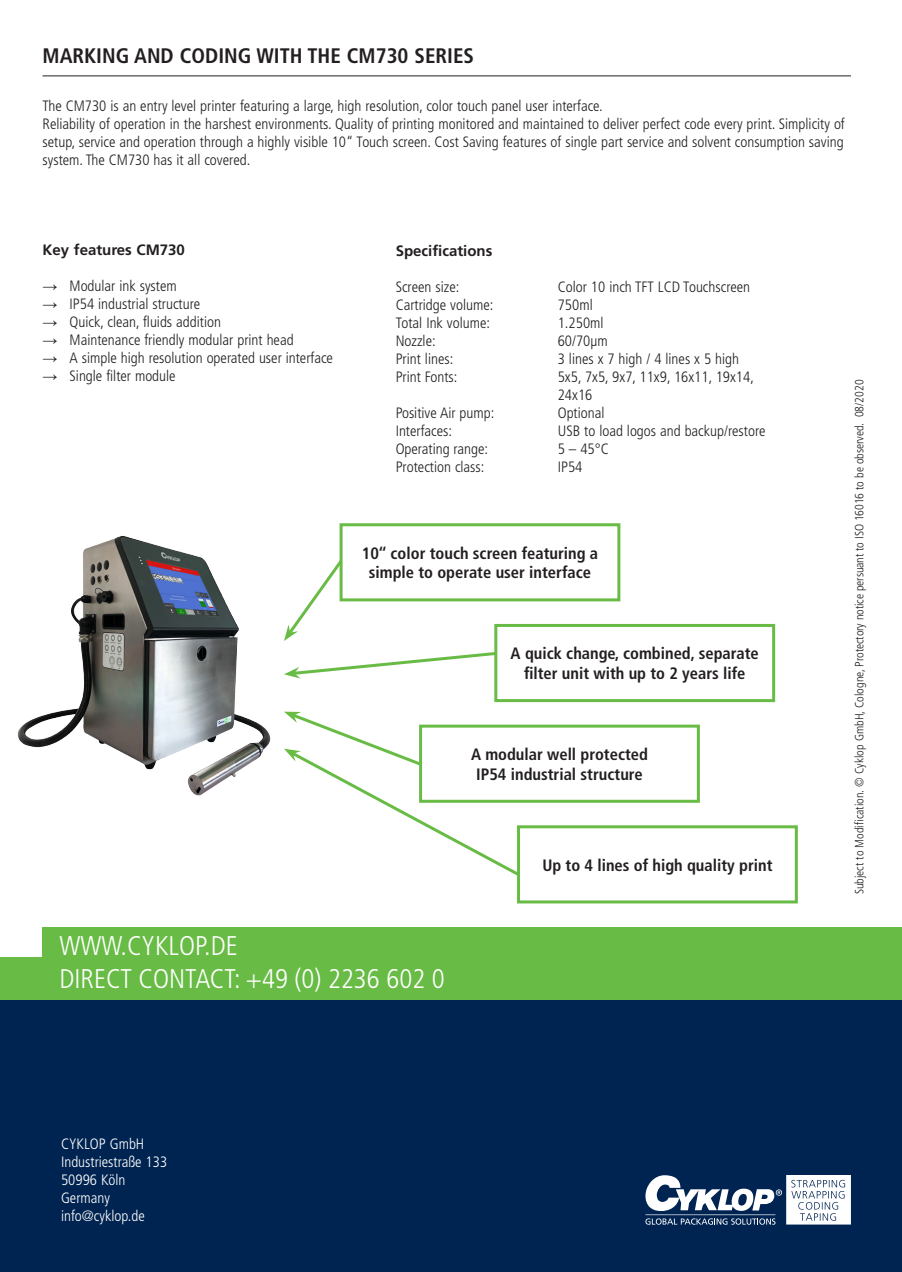
<style>
.page{position:relative;width:902px;height:1272px;background:#fff}
.page>*{position:absolute;margin:0;border:0;box-sizing:border-box;transform-origin:0 0}
.text8{font:300 condensed 27px "Frutiger LT";color:#fff}
.t1{font:700 condensed 21px "Frutiger LT";color:#231f20}
.text8-2{font:700 condensed 16.5px/19.8px "Frutiger LT";color:#231f20;text-align:center}
.t2{font:300 condensed 15px/18px "Frutiger LT";color:#231f20;text-align:justify}
.Copy{font:300 condensed 15px/18px "Frutiger LT";color:#fff}
.t3{font:700 15px "Frutiger LT";color:#231f20}
.Copy_Image{font:300 condensed 12px "Frutiger LT";letter-spacing:-.005em;color:#231f20}
.s1{font-family:"Arial";font-weight:900;font-stretch:normal}
</style>
<div class="page">
<div style="left:0;top:988px;width:901px;height:283px;background:#002451"></div>
<div style="left:0;top:957px;width:901px;height:42px;background:#68bc45"></div>
<div style="left:43px;top:927px;width:858px;height:37px;background:#68bc45"></div>
<hr style="left:43px;top:75px;width:807px;height:1px;background:#231f20">
<svg style="left:284px;top:561px;width:65px;height:80px"></svg>
<svg style="left:284px;top:652px;width:210px;height:26px"></svg>
<svg style="left:284px;top:711px;width:257px;height:165px"></svg>
<div style="left:341px;top:524px;width:277px;height:76px;background:#fff"></div>
<div style="left:339px;top:523px;width:281px;height:78px;border:3px solid #68bc45"></div>
<div style="left:494px;top:624px;width:281px;height:78px;border:3px solid #68bc45"></div>
<div style="left:420px;top:726px;width:278px;height:75px;background:#fff"></div>
<div style="left:419px;top:724px;width:280px;height:78px;border:3px solid #68bc45"></div>
<div style="left:518px;top:826px;width:278px;height:76px;background:#fff"></div>
<div style="left:517px;top:825px;width:280px;height:78px;border:3px solid #68bc45"></div>
<svg style="left:645px;top:1175px;width:205px;height:49px"></svg>
<img style="left:17px;top:535px;width:254px;height:261px">
<p class="t1" style="left:43px;top:43px;width:433px">MARKING AND CODING WITH THE CM730 SERIES</p>
<p class="t2" style="left:43px;top:97px;width:561px">The CM730 is an entry level printer featuring a large, high resolution, color touch panel user interface.</p>
<p class="t2" style="left:43px;top:115px;width:803px">Reliability of operation in the harshest environments. Quality of printing monitored and maintained to deliver perfect code every print. Simplicity of setup, service and operation through a highly visible 10“ Touch screen. Cost Saving features of single part service and solvent consumption saving system. The CM730 has it all covered.</p>
<p class="t3" style="left:43px;top:241px;width:144px">Key features CM730</p>
<p class="t2" style="left:43px;top:277px;width:136px"><span class="s1">→</span> Modular ink system</p>
<p class="t2" style="left:43px;top:295px;width:159px"><span class="s1">→</span> IP54 industrial structure</p>
<p class="t2" style="left:43px;top:313px;width:180px"><span class="s1">→</span> Quick, clean, fluids addition</p>
<p class="t2" style="left:43px;top:331px;width:252px"><span class="s1">→</span> Maintenance friendly modular print head</p>
<p class="t2" style="left:43px;top:349px;width:292px"><span class="s1">→</span> A simple high resolution operated user interface</p>
<p class="t2" style="left:43px;top:367px;width:135px"><span class="s1">→</span> Single filter module</p>
<p class="t3" style="left:395px;top:242px;width:98px">Specifications</p>
<p class="t2" style="left:395px;top:278px;width:65px">Screen size:</p>
<p class="t2" style="left:557px;top:278px;width:194px">Color 10 inch TFT LCD Touchscreen</p>
<p class="t2" style="left:395px;top:296px;width:99px">Cartridge volume:</p>
<p class="t2" style="left:557px;top:296px;width:36px">750ml</p>
<p class="t2" style="left:395px;top:314px;width:96px">Total Ink volume:</p>
<p class="t2" style="left:557px;top:314px;width:47px">1.250ml</p>
<p class="t2" style="left:395px;top:332px;width:42px">Nozzle:</p>
<p class="t2" style="left:557px;top:332px;width:51px">60/70µm</p>
<p class="t2" style="left:395px;top:350px;width:59px">Print lines:</p>
<p class="t2" style="left:557px;top:350px;width:183px">3 lines x 7 high / 4 lines x 5 high</p>
<p class="t2" style="left:395px;top:368px;width:63px">Print Fonts:</p>
<p class="t2" style="left:557px;top:368px;width:198px">5x5, 7x5, 9x7, 11x9, 16x11, 19x14,</p>
<p class="t2" style="left:557px;top:386px;width:36px">24x16</p>
<p class="t2" style="left:395px;top:404px;width:100px">Positive Air pump:</p>
<p class="t2" style="left:557px;top:404px;width:48px">Optional</p>
<p class="t2" style="left:395px;top:422px;width:58px">Interfaces:</p>
<p class="t2" style="left:557px;top:422px;width:209px">USB to load logos and backup/restore</p>
<p class="t2" style="left:395px;top:440px;width:94px">Operating range:</p>
<p class="t2" style="left:557px;top:440px;width:53px">5 – 45°C</p>
<p class="t2" style="left:395px;top:458px;width:90px">Protection class:</p>
<p class="t2" style="left:557px;top:458px;width:26px">IP54</p>
<p class="text8-2" style="left:362px;top:543px;width:238px">10‘‘ color touch screen featuring a simple to operate user interface</p>
<p class="text8-2" style="left:510px;top:643px;width:250px">A quick change, combined, separate</p>
<p class="text8-2" style="left:524px;top:663px;width:223px">filter unit with up to 2 years life</p>
<p class="text8-2" style="left:471px;top:744px;width:178px">A modular well protected</p>
<p class="text8-2" style="left:476px;top:764px;width:168px">IP54 industrial structure</p>
<p class="text8-2" style="left:542px;top:855px;width:231px">Up to 4 lines of high quality print</p>
<p class="text8" style="left:60px;top:930px;width:180px">WWW.CYKLOP.DE</p>
<p class="text8" style="left:60px;top:962px;width:386px">DIRECT CONTACT: +49 (0) 2236 602 0</p>
<p class="Copy_Image" style="left:852px;top:894px;width:516px;rotate:-90deg">Subject to Modification. © Cyklop GmbH, Cologne, Protectory notice persuant to ISO 16016 to be observed. 08/2020</p>
<p class="Copy" style="left:61px;top:1134px;width:85px">CYKLOP GmbH</p>
<p class="Copy" style="left:61px;top:1152px;width:108px">Industriestraße 133</p>
<p class="Copy" style="left:61px;top:1170px;width:66px">50996 Köln<br>Germany</p>
<p class="Copy" style="left:61px;top:1206px;width:85px">info@cyklop.de</p>
</div>
